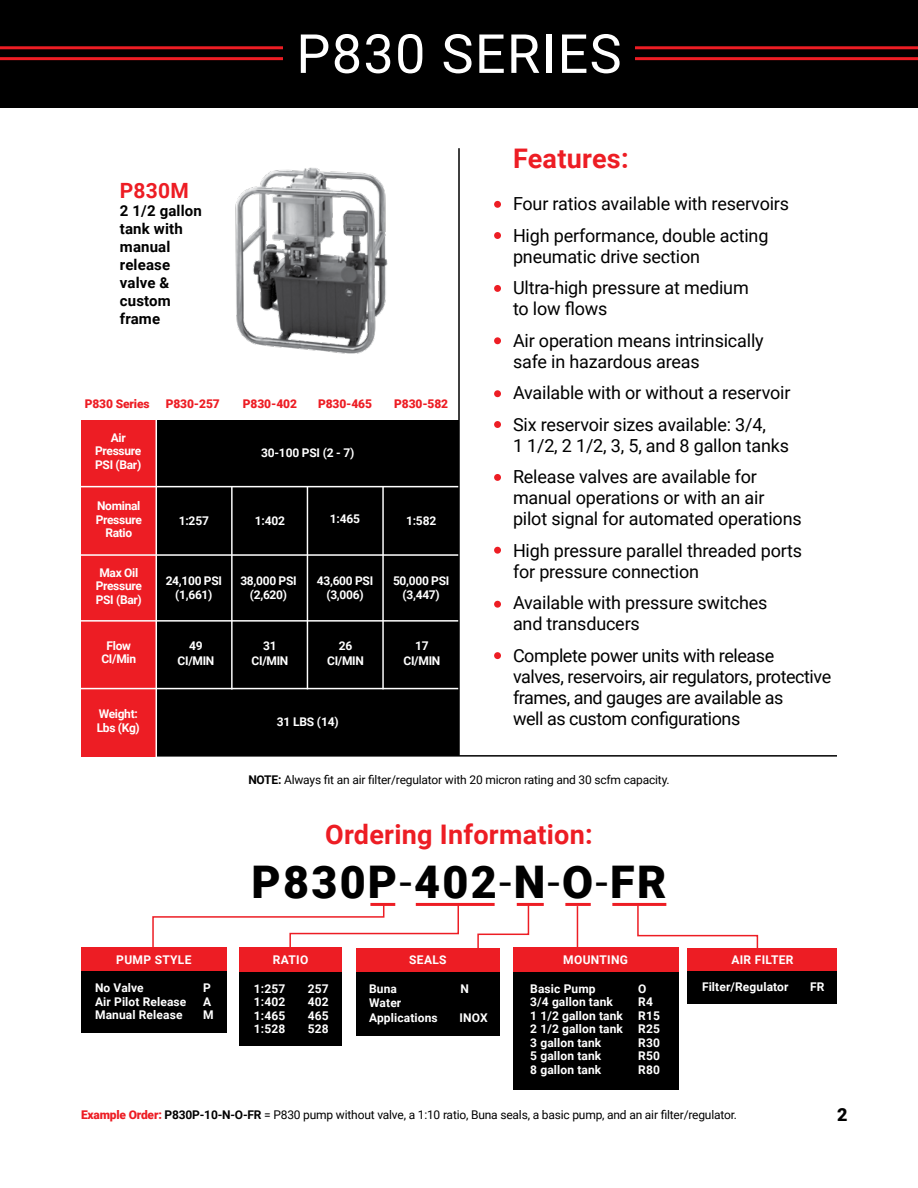
<style>
.page{position:relative;width:918px;height:1188px;background:#fff}
.page>*{position:absolute;margin:0;border:0;box-sizing:border-box;transform-origin:0 0}
.t1{font:54px "Roboto";letter-spacing:.025em;color:#fff}
.t2{font:900 45px "Roboto";letter-spacing:.05em;color:#000}
.t3{font:700 27px "Roboto";letter-spacing:.01em;color:#ed1d24}
.t4{font:700 21px "Roboto";letter-spacing:.01em;color:#ed1d24}
.t5{font:18px/31.5px "Roboto";letter-spacing:-.01em;color:#000}
.t6{font:900 18px "Roboto";color:#000}
.t7{font:700 15px/18px "Roboto";letter-spacing:.01em;color:#000}
.t8{font:700 12px/14.4px "Roboto";letter-spacing:.01em;color:#fff;text-align:center}
.t9{font:12px "Roboto";letter-spacing:-.015em;color:#000}
.t10{font:700 12px/13.5px "Roboto";letter-spacing:-.025em;color:#fff;text-align:center}
.t11{font:900 12px "Roboto";letter-spacing:-.01em;color:#ed1d24}
.s1{font-weight:700}
.s2{font-weight:400}
.s3{font-weight:900;color:#ed1d24}
</style>
<div class="page">
<svg style="left:152px;top:904px;width:307px;height:43px"></svg>
<svg style="left:477px;top:904px;width:53px;height:44px"></svg>
<svg style="left:636px;top:904px;width:123px;height:55px"></svg>
<hr style="left:577px;top:906px;width:1px;height:52px;background:#ed1d24">
<hr style="left:81px;top:755px;width:756px;height:2px;background:#000">
<div style="left:81px;top:420px;width:378px;height:335px;background:#000"></div>
<div style="left:81px;top:420px;width:76px;height:337px;background:#ed1d24"></div>
<hr style="left:156px;top:414px;width:1px;height:352px;background:#fff">
<hr style="left:231px;top:487px;width:2px;height:203px;background:#fff">
<hr style="left:307px;top:486px;width:1px;height:203px;background:#fff">
<hr style="left:382px;top:486px;width:2px;height:203px;background:#fff">
<hr style="left:45px;top:486px;width:417px;height:1px;background:#fff">
<hr style="left:45px;top:554px;width:417px;height:2px;background:#fff">
<hr style="left:45px;top:620px;width:417px;height:2px;background:#fff">
<hr style="left:45px;top:688px;width:417px;height:1px;background:#fff">
<hr style="left:458px;top:148px;width:2px;height:608px;background:#000">
<hr style="left:370px;top:903px;width:25px;height:3px;background:#ed1d24">
<hr style="left:416px;top:903px;width:79px;height:3px;background:#ed1d24">
<hr style="left:517px;top:903px;width:27px;height:3px;background:#ed1d24">
<hr style="left:565px;top:903px;width:26px;height:3px;background:#ed1d24">
<hr style="left:612px;top:903px;width:54px;height:3px;background:#ed1d24">
<div style="left:494px;top:201px;width:7px;height:7px;background:#ed1d24;border-radius:50%"></div>
<div style="left:494px;top:232px;width:7px;height:7px;background:#ed1d24;border-radius:50%"></div>
<div style="left:494px;top:285px;width:7px;height:7px;background:#ed1d24;border-radius:50%"></div>
<div style="left:494px;top:337px;width:7px;height:7px;background:#ed1d24;border-radius:50%"></div>
<div style="left:494px;top:390px;width:7px;height:7px;background:#ed1d24;border-radius:50%"></div>
<div style="left:494px;top:421px;width:7px;height:7px;background:#ed1d24;border-radius:50%"></div>
<div style="left:494px;top:474px;width:7px;height:7px;background:#ed1d24;border-radius:50%"></div>
<div style="left:494px;top:547px;width:7px;height:7px;background:#ed1d24;border-radius:50%"></div>
<div style="left:494px;top:601px;width:7px;height:7px;background:#ed1d24;border-radius:50%"></div>
<div style="left:494px;top:652px;width:7px;height:7px;background:#ed1d24;border-radius:50%"></div>
<div style="left:688px;top:948px;width:149px;height:32px;background:#ed1d24"></div>
<div style="left:513px;top:948px;width:165px;height:130px;background:#ed1d24"></div>
<div style="left:239px;top:947px;width:103px;height:90px;background:#ed1d24"></div>
<div style="left:81px;top:947px;width:146px;height:61px;background:#ed1d24"></div>
<div style="left:239px;top:972px;width:103px;height:73px;background:#000"></div>
<div style="left:81px;top:972px;width:146px;height:61px;background:#000"></div>
<div style="left:513px;top:972px;width:166px;height:118px;background:#000"></div>
<div style="left:688px;top:972px;width:149px;height:32px;background:#000"></div>
<div style="left:356px;top:948px;width:144px;height:88px;background:#ed1d24"></div>
<div style="left:356px;top:972px;width:144px;height:64px;background:#000"></div>
<div style="left:0;top:0;width:918px;height:108px;background:#000"></div>
<hr style="left:0;top:57px;width:918px;height:3px;background:#ed1d24">
<hr style="left:0;top:46px;width:918px;height:3px;background:#ed1d24">
<div style="left:284px;top:34px;width:351px;height:39px;background:#000"></div>
<img style="left:235px;top:167px;width:153px;height:187px">
<h1 class="t1" style="left:296px;top:16px;width:327px">P830 SERIES</h1>
<p class="t4" style="left:120px;top:176px;width:70px">P830M</p>
<p class="t7" style="left:120px;top:201px;width:83px">2 1/2 gallon tank with manual release valve &amp; custom frame</p>
<p class="t11" style="left:85px;top:396px;width:67px">P830 Series</p>
<p class="t11" style="left:166px;top:396px;width:56px">P830-257</p>
<p class="t11" style="left:243px;top:396px;width:56px">P830-402</p>
<p class="t11" style="left:318px;top:396px;width:56px">P830-465</p>
<p class="t11" style="left:394px;top:396px;width:56px">P830-582</p>
<p class="t10" style="left:95px;top:431px;width:48px">Air<br>Pressure<br>PSI (Bar)</p>
<p class="t10" style="left:96px;top:499px;width:48px">Nominal<br>Pressure<br>Ratio</p>
<p class="t10" style="left:96px;top:565px;width:48px">Max Oil<br>Pressure<br>PSI (Bar)</p>
<p class="t10" style="left:101px;top:638px;width:36px">Flow<br>CI/Min</p>
<p class="t10" style="left:97px;top:707px;width:45px;text-align:left">Weight:<br>Lbs (Kg)</p>
<p class="t8" style="left:179px;top:513px;width:32px">1:257</p>
<p class="t8" style="left:261px;top:445px;width:95px">30-100 PSI (2 - 7)</p>
<p class="t8" style="left:255px;top:513px;width:32px">1:402</p>
<p class="t8" style="left:330px;top:511px;width:32px">1:465</p>
<p class="t8" style="left:406px;top:513px;width:32px">1:582</p>
<p class="t10" style="left:166px;top:573px;width:58px;line-height:14.4px">24,100 PSI (1,661)</p>
<p class="t8" style="left:178px;top:638px;width:38px">49<br>CI/MIN</p>
<p class="t8" style="left:252px;top:638px;width:38px">31<br>CI/MIN</p>
<p class="t8" style="left:327px;top:638px;width:38px">26<br>CI/MIN</p>
<p class="t8" style="left:404px;top:638px;width:38px">17<br>CI/MIN</p>
<p class="t10" style="left:240px;top:573px;width:58px;line-height:14.4px">38,000 PSI (2,620)</p>
<p class="t10" style="left:317px;top:573px;width:58px;line-height:14.4px">43,600 PSI (3,006)</p>
<p class="t10" style="left:393px;top:573px;width:58px;line-height:14.4px">50,000 PSI (3,447)</p>
<p class="t8" style="left:277px;top:714px;width:63px">31 LBS (14)</p>
<h3 class="t3" style="left:513px;top:140px;width:117px">Features:</h3>
<p class="t5" style="left:513px;top:188px;width:278px">Four ratios available with reservoirs<br>High performance, double acting</p>
<p class="t5" style="left:513px;top:240px;width:237px">pneumatic drive section<br>Ultra-high pressure at medium</p>
<p class="t5" style="left:513px;top:293px;width:252px">to low flows<br>Air operation means intrinsically</p>
<p class="t5" style="left:513px;top:345px;width:279px">safe in hazardous areas<br>Available with or without a reservoir<br>Six reservoir sizes available: 3/4,</p>
<p class="t5" style="left:513px;top:429px;width:278px">1 1/2, 2 1/2, 3, 5, and 8 gallon tanks<br>Release valves are available for</p>
<p class="t5" style="left:513px;top:487px;width:290px;line-height:21px">manual operations or with an air pilot signal for automated operations</p>
<p class="t5" style="left:513px;top:539px;width:291px;line-height:21px">High pressure parallel threaded ports for pressure connection</p>
<p class="t5" style="left:513px;top:592px;width:256px;line-height:21px">Available with pressure switches and transducers</p>
<p class="t5" style="left:513px;top:644px;width:320px;line-height:21px">Complete power units with release<br>valves, reservoirs, air regulators, protective frames, and gauges are available as<br>well as custom configurations</p>
<p class="t9" style="left:248px;top:772px;width:423px"><span class="s1">NOTE:</span> Always fit an air filter/regulator with 20 micron rating and 30 scfm capacity.</p>
<h3 class="t3" style="left:325px;top:815px;width:269px">Ordering Information:</h3>
<h2 class="t2" style="left:252px;top:850px;width:416px">P830P<span class="s2">-</span>402<span class="s2">-</span>N<span class="s2">-</span>O<span class="s2">-</span>FR</h2>
<p class="t8" style="left:116px;top:952px;width:77px">PUMP STYLE</p>
<p class="t8" style="left:273px;top:952px;width:37px">RATIO</p>
<p class="t8" style="left:563px;top:953px;width:66px">MOUNTING</p>
<p class="t8" style="left:731px;top:952px;width:64px">AIR FILTER</p>
<p class="t8" style="left:530px;top:981px;width:67px">Basic Pump</p>
<p class="t8" style="left:638px;top:981px;width:10px">O</p>
<p class="t8" style="left:530px;top:994px;width:84px">3/4 gallon tank</p>
<p class="t8" style="left:638px;top:994px;width:16px">R4</p>
<p class="t8" style="left:530px;top:1008px;width:94px">1 1/2 gallon tank</p>
<p class="t8" style="left:638px;top:1008px;width:23px">R15</p>
<p class="t8" style="left:530px;top:1021px;width:94px">2 1/2 gallon tank</p>
<p class="t8" style="left:638px;top:1021px;width:23px">R25</p>
<p class="t8" style="left:530px;top:1035px;width:73px">3 gallon tank</p>
<p class="t8" style="left:638px;top:1035px;width:23px">R30</p>
<p class="t8" style="left:530px;top:1048px;width:73px">5 gallon tank</p>
<p class="t8" style="left:638px;top:1048px;width:23px">R50</p>
<p class="t8" style="left:530px;top:1062px;width:73px">8 gallon tank</p>
<p class="t8" style="left:638px;top:1062px;width:23px">R80</p>
<p class="t8" style="left:409px;top:952px;width:39px">SEALS</p>
<p class="t8" style="left:369px;top:981px;width:29px">Buna</p>
<p class="t8" style="left:461px;top:981px;width:10px">N</p>
<p class="t8" style="left:702px;top:979px;width:88px">Filter/Regulator</p>
<p class="t8" style="left:810px;top:979px;width:16px">FR</p>
<p class="t8" style="left:369px;top:995px;width:70px;text-align:left">Water<br>Applications</p>
<p class="t8" style="left:95px;top:981px;width:50px">No Valve</p>
<p class="t8" style="left:203px;top:981px;width:9px">P</p>
<p class="t8" style="left:95px;top:994px;width:93px">Air Pilot Release</p>
<p class="t8" style="left:203px;top:994px;width:10px">A</p>
<p class="t8" style="left:95px;top:1008px;width:89px">Manual Release</p>
<p class="t8" style="left:203px;top:1008px;width:12px">M</p>
<p class="t8" style="left:254px;top:981px;width:33px">1:257</p>
<p class="t8" style="left:308px;top:981px;width:22px">257</p>
<p class="t8" style="left:254px;top:994px;width:33px">1:402</p>
<p class="t8" style="left:308px;top:994px;width:22px">402</p>
<p class="t8" style="left:254px;top:1008px;width:33px">1:465</p>
<p class="t8" style="left:308px;top:1008px;width:22px">465</p>
<p class="t8" style="left:254px;top:1021px;width:33px">1:528</p>
<p class="t8" style="left:308px;top:1021px;width:22px">528</p>
<p class="t8" style="left:460px;top:1010px;width:30px">INOX</p>
<p class="t9" style="left:81px;top:1106px;width:658px"><span class="s3">Example Order:</span> <span class="s1">P830P-10-N-O-FR</span> = P830 pump without valve, a 1:10 ratio, Buna seals, a basic pump, and an air filter/regulator.</p>
<p class="t6" style="left:837px;top:1101px;width:12px">2</p>
</div>
